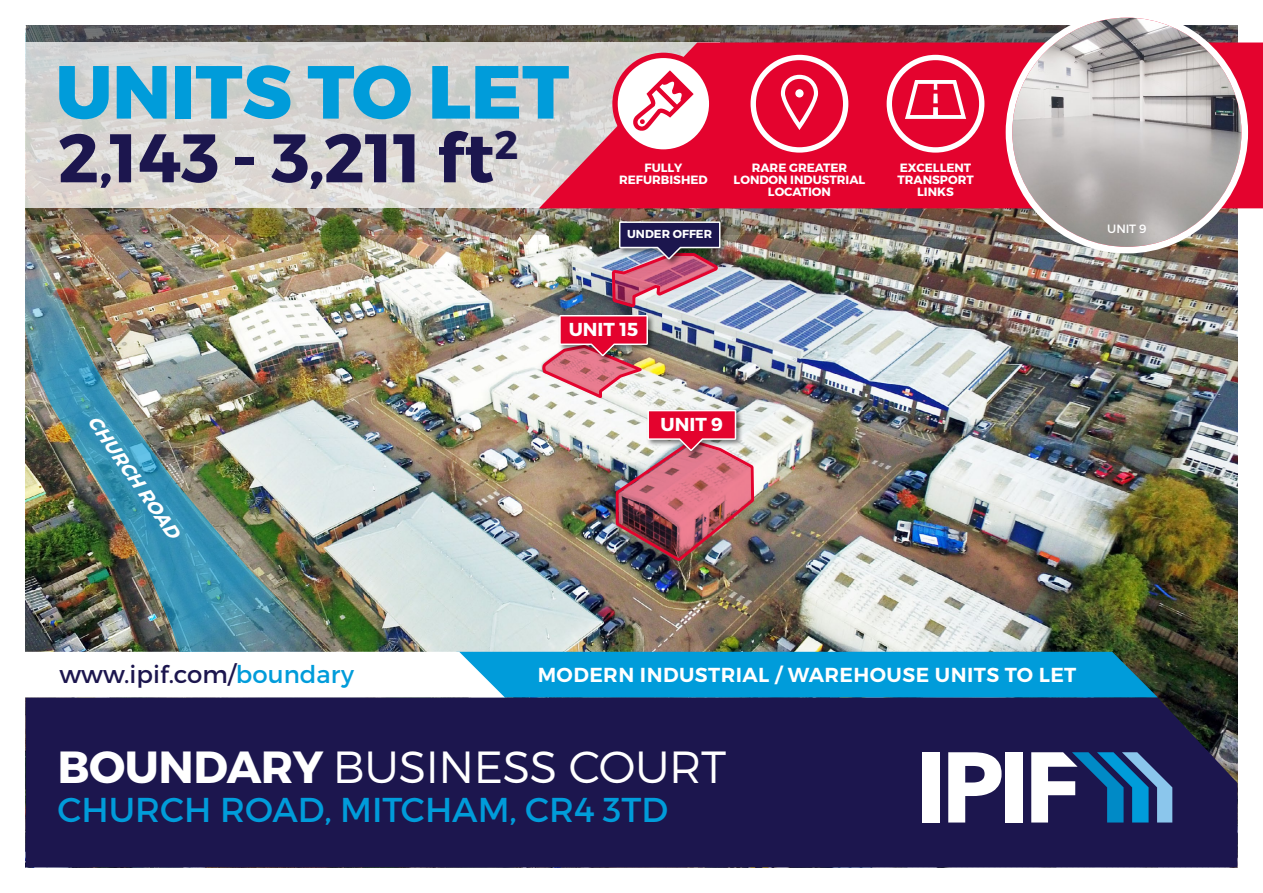
<style>
.page{position:relative;width:1263px;height:893px;background:#fff}
.page>*{position:absolute;margin:0;border:0;box-sizing:border-box;transform-origin:0 0}
.t1{font:800 75px "Montserrat";color:#009cda}
.t2{font:700 68.55px "Montserrat";color:#1c164e}
.t3{font:300 45px "Montserrat";letter-spacing:-.01em;color:#fff}
.t4{font:34.5px "Montserrat";color:#009cda}
.t5{font:24.45px "Montserrat";color:#1c164e}
.t6{font:600 20.25px "Montserrat";letter-spacing:.02em;color:#fff}
.t7{font:700 18.75px "Montserrat";color:#fff}
.t8{font:italic 700 18.75px "Montserrat";color:#fff}
.t9{font:700 12px/12px "Montserrat";color:#fff;text-align:center}
.t10{font:12px "Montserrat";color:#fff}
.t11{font:700 11.55px "Montserrat";color:#fff}
.s1{font-size:57.15px}
.s2{color:#009cda}
.s3{font-weight:700}
</style>
<div class="page">
<img style="left:353px;top:235px;width:884px;height:462px">
<div style="left:26px;top:697px;width:1211px;height:170px;background:#1c164e"></div>
<div style="left:923px;top:752px;width:17px;height:70px;background:#fff"></div>
<div style="left:1006px;top:752px;width:17px;height:70px;background:#fff"></div>
<svg style="left:948px;top:752px;width:53px;height:70px"></svg>
<svg style="left:1031px;top:752px;width:141px;height:70px"></svg>
<svg style="left:353px;top:652px;width:805px;height:45px"></svg>
<img style="left:26px;top:26px;width:1211px;height:209px">
<img style="left:26px;top:228px;width:327px;height:424px">
<svg style="left:25px;top:43px;width:514px;height:165px;background:#d8d6d2"></svg>
<div style="left:721px;top:43px;width:542px;height:165px;background:#e4032e"></div>
<div style="left:753px;top:57px;width:93px;height:93px;background:#e4032e;border-radius:50%"></div>
<div style="left:750px;top:55px;width:98px;height:98px;border:5px solid #fff;border-radius:50%"></div>
<div style="left:889px;top:57px;width:93px;height:93px;background:#e4032e;border-radius:50%"></div>
<div style="left:887px;top:55px;width:97px;height:98px;border:5px solid #fff;border-radius:50%"></div>
<svg style="left:1009px;top:14px;width:236px;height:236px"></svg>
<img style="left:1012px;top:18px;width:229px;height:229px;border-radius:115px">
<div style="left:1006px;top:11px;width:242px;height:242px;border:7px solid #fff;border-radius:50%"></div>
<svg style="left:781px;top:75px;width:37px;height:55px"></svg>
<svg style="left:905px;top:80px;width:61px;height:39px"></svg>
<div style="left:618px;top:220px;width:110px;height:47px;background:#000;opacity:.5"></div>
<img style="left:539px;top:25px;width:182px;height:376px">
<div style="left:646px;top:408px;width:98px;height:50px;background:#000;opacity:.5"></div>
<img style="left:613px;top:409px;width:144px;height:155px">
<h1 class="t1" style="left:56px;top:45px;width:515px">UNITS TO LET</h1>
<h2 class="t2" style="left:58px;top:115px;width:462px">2<span class="s1">,</span>143 - 3,211 ft<sup>2</sup></h2>
<p class="t9" style="left:619px;top:162px;width:90px">FULLY<br>REFURBISHED</p>
<p class="t11" style="left:627px;top:227px;width:86px">UNDER OFFER</p>
<p class="t9" style="left:734px;top:162px;width:133px">RARE GREATER<br>LONDON INDUSTRIAL<br>LOCATION</p>
<p class="t9" style="left:897px;top:162px;width:78px">EXCELLENT<br>TRANSPORT<br>LINKS</p>
<h3 class="t8" style="left:102px;top:411px;width:146px;rotate:55deg">CHURCH ROAD</h3>
<h3 class="t7" style="left:569px;top:318px;width:71px">UNIT 15</h3>
<h3 class="t7" style="left:660px;top:413px;width:64px">UNIT 9</h3>
<p class="t10" style="left:1107px;top:222px;width:41px">UNIT 9</p>
<h3 class="t5" style="left:60px;top:659px;width:296px">www.ipif.com/<span class="s2">boundary</span></h3>
<h3 class="t6" style="left:538px;top:662px;width:540px">MODERN INDUSTRIAL / WAREHOUSE UNITS TO LET</h3>
<h3 class="t3" style="left:57px;top:740px;width:670px"><span class="s3">BOUNDARY</span> BUSINESS COURT</h3>
<h3 class="t4" style="left:58px;top:789px;width:612px">CHURCH ROAD, MITCHAM, CR4 3TD</h3>
</div>
